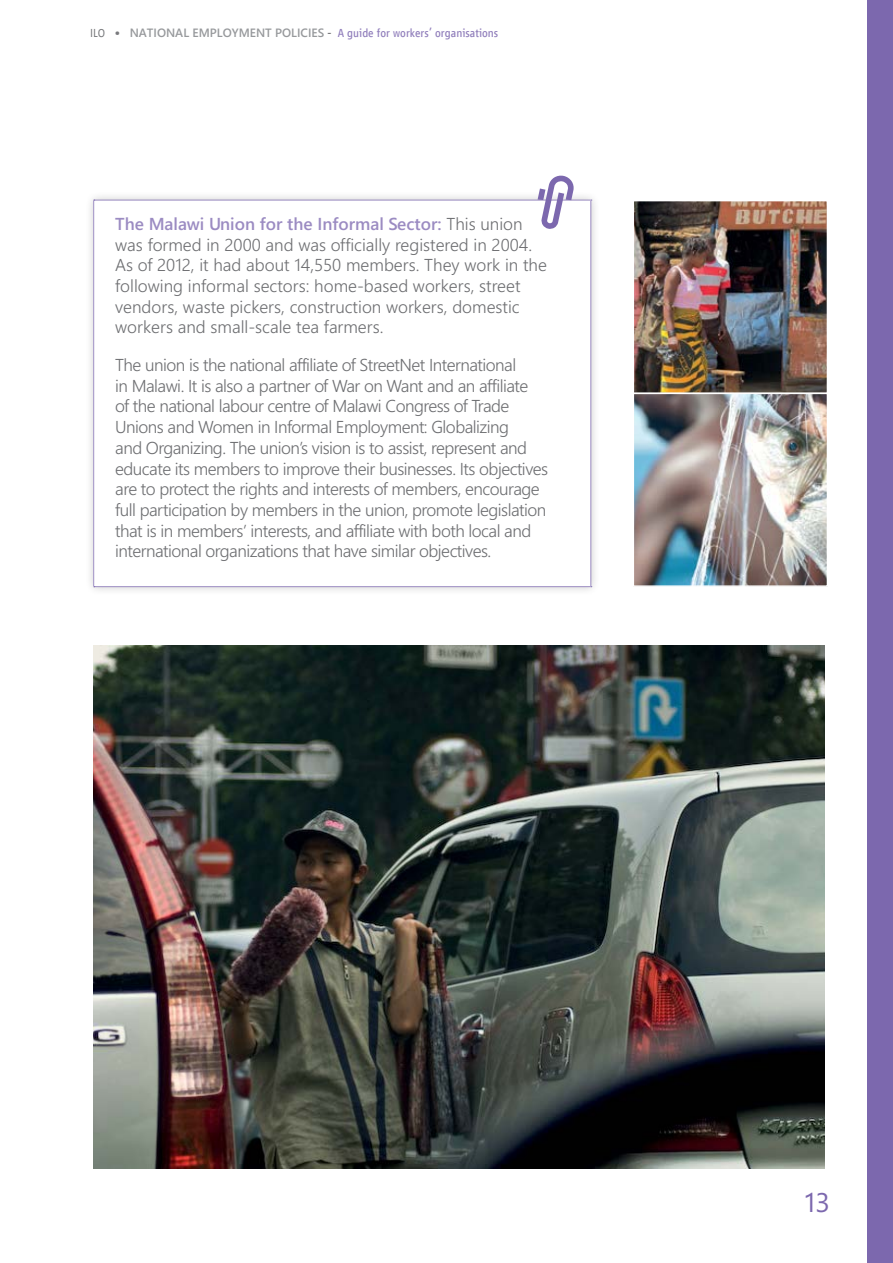
<style>
.page{position:relative;width:893px;height:1263px;background:#fff}
.page>*{position:absolute;margin:0;border:0;box-sizing:border-box;transform-origin:0 0}
.t1{font:27px "Segoe WP";color:#7c68ae}
.t2{font:300 17.25px/20.7px "Segoe WP";letter-spacing:-.03em;color:#6d6e71}
.t3{font:300 17.25px/20.7px "Segoe WP";color:#6d6e71}
.t4{font:12px "Vialog LT Com";color:#907ebb}
.s1{font-weight:300;color:#797a7d}
.s2{font-family:"Conduit ITC";color:#797a7d}
.s3{font-family:"Segoe WP";font-weight:600;color:#97999c}
.s4{font-weight:500;color:#797a7d}
.s5{font-weight:600;color:#9b8bc2}
</style>
<div class="page">
<div style="left:867px;top:0;width:26px;height:1263px;background:#7c68ae"></div>
<div style="left:85px;top:191px;width:515px;height:405px;background:#000;opacity:.2"></div>
<img style="left:94px;top:646px;width:731px;height:523px">
<img style="left:636px;top:203px;width:189px;height:381px">
<div style="left:633px;top:200px;width:195px;height:194px;border:2px solid #fff"></div>
<div style="left:633px;top:393px;width:195px;height:194px;border:2px solid #fff"></div>
<svg style="left:94px;top:175px;width:498px;height:412px"></svg>
<p class="t4" style="left:90px;top:26px;width:410px"><span class="s1">ILO</span> <span class="s2">•</span> <span class="s3">NATIONAL EMPLOYMENT POLICIES</span> <span class="s4">-</span> A guide for workers’ organisations</p>
<p class="t3" style="left:115px;top:213px;width:433px"><span class="s5">The Malawi Union for the Informal Sector:</span> This union was formed in 2000 and was officially registered in 2004.<br>As of 2012, it had about 14,550 members. They work in the following informal sectors: home-based workers, street vendors, waste pickers, construction workers, domestic workers and small-scale tea farmers.</p>
<p class="t2" style="left:115px;top:354px;width:434px">The union is the national affiliate of StreetNet International<br>in Malawi. It is also a partner of War on Want and an affiliate<br>of the national labour centre of Malawi Congress of Trade Unions and Women in Informal Employment: Globalizing<br>and Organizing. The union’s vision is to assist, represent and educate its members to improve their businesses. Its objectives are to protect the rights and interests of members, encourage full participation by members in the union, promote legislation that is in members’ interests, and affiliate with both local and international organizations that have similar objectives.</p>
<h1 class="t1" style="left:805px;top:1183px;width:27px">13</h1>
</div>
